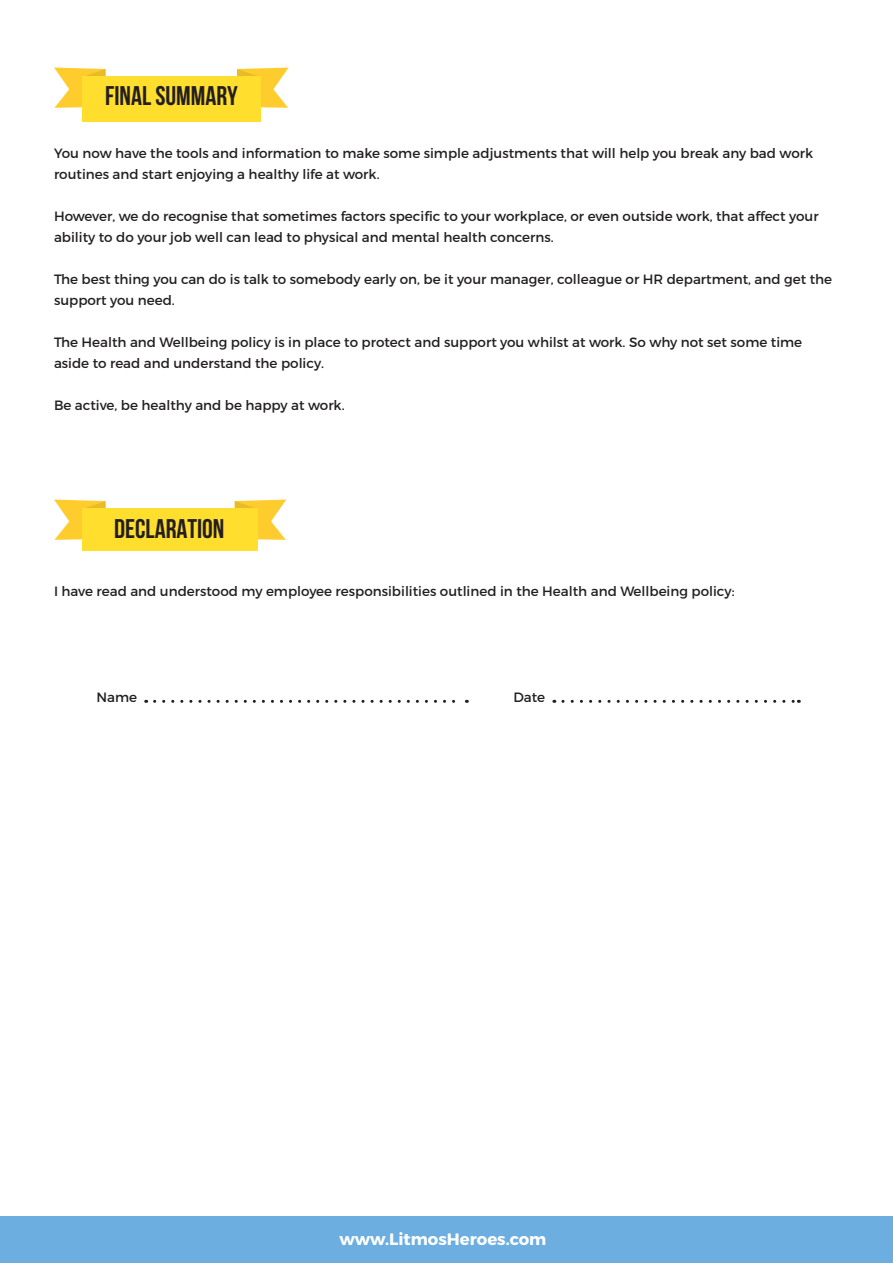
<style>
.page{position:relative;width:893px;height:1263px;background:#fff}
.page>*{position:absolute;margin:0;border:0;box-sizing:border-box;transform-origin:0 0}
.t1{font:700 27px "Bebas Neue";color:#231f20}
.t2{font:700 16.5px "Montserrat";color:#fff}
.t3{font:13.5px/21px "Montserrat";color:#231f20}
</style>
<div class="page">
<div style="left:0;top:1217px;width:893px;height:46px;background:#6caee0"></div>
<svg style="left:155px;top:700px;width:312px;height:3px"></svg>
<svg style="left:563px;top:700px;width:236px;height:3px"></svg>
<svg style="left:54px;top:500px;width:52px;height:40px"></svg>
<svg style="left:235px;top:500px;width:51px;height:40px"></svg>
<div style="left:82px;top:508px;width:176px;height:43px;background:#ffde2e"></div>
<svg style="left:54px;top:68px;width:52px;height:40px"></svg>
<svg style="left:237px;top:68px;width:52px;height:40px"></svg>
<div style="left:83px;top:76px;width:178px;height:46px;background:#ffde2e"></div>
<p class="t1" style="left:105px;top:81px;width:134px">FINAL SUMMARY</p>
<p class="t3" style="left:54px;top:142px;width:761px">You now have the tools and information to make some simple adjustments that will help you break any bad work routines and start enjoying a healthy life at work.</p>
<p class="t3" style="left:54px;top:205px;width:766px">However, we do recognise that sometimes factors specific to your workplace, or even outside work, that affect your ability to do your job well can lead to physical and mental health concerns.</p>
<p class="t3" style="left:54px;top:268px;width:780px">The best thing you can do is talk to somebody early on, be it your manager, colleague or HR department, and get the support you need.</p>
<p class="t3" style="left:54px;top:331px;width:750px">The Health and Wellbeing policy is in place to protect and support you whilst at work. So why not set some time aside to read and understand the policy.</p>
<p class="t3" style="left:54px;top:394px;width:292px">Be active, be healthy and be happy at work.</p>
<p class="t1" style="left:114px;top:513px;width:112px">DECLARATION</p>
<p class="t3" style="left:54px;top:581px;width:682px">I have read and understood my employee responsibilities outlined in the Health and Wellbeing policy:</p>
<p class="t3" style="left:96px;top:686px;width:42px">Name</p>
<p class="t3" style="left:513px;top:686px;width:33px">Date</p>
<p class="t2" style="left:339px;top:1228px;width:209px">www.LitmosHeroes.com</p>
</div>
